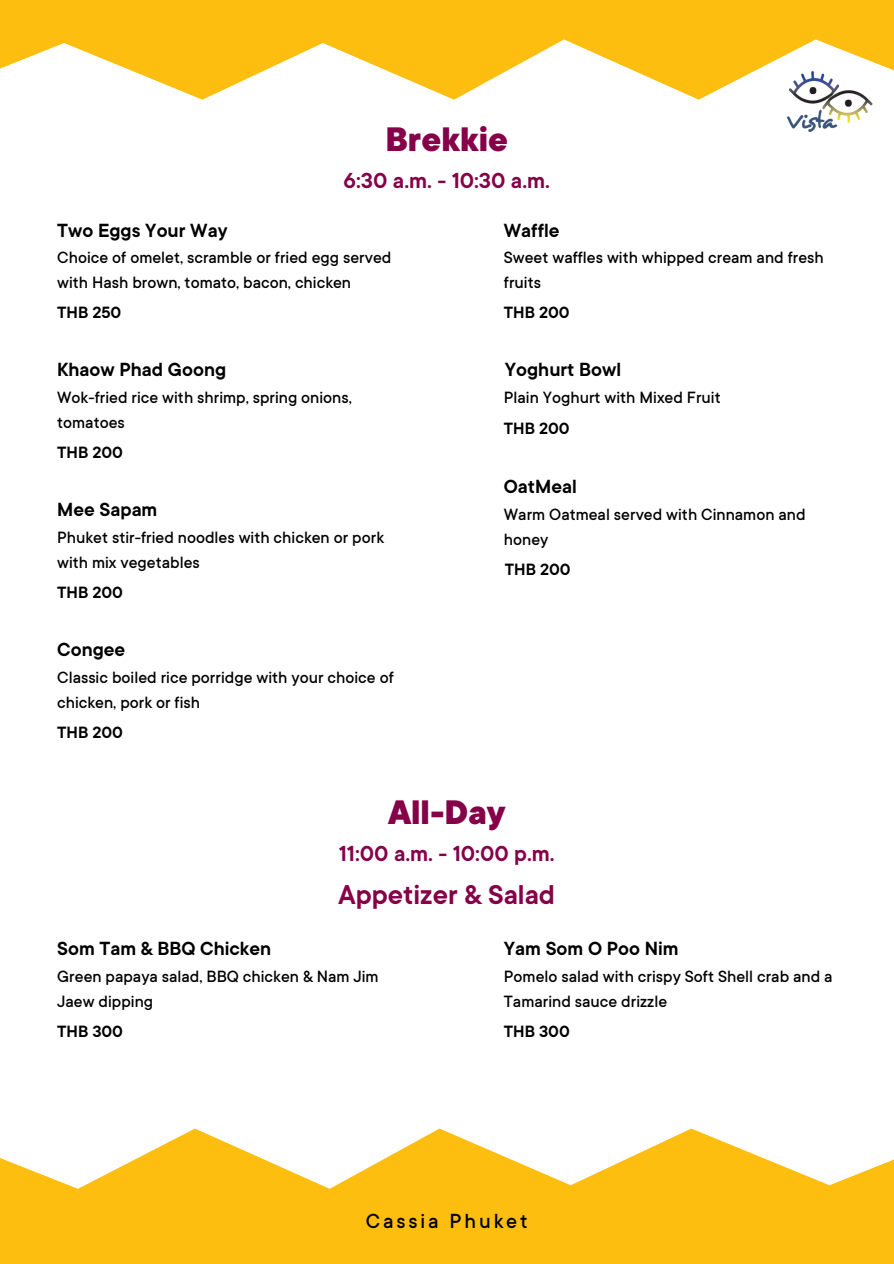
<style>
.page{position:relative;width:894px;height:1264px;background:#fff}
.page>*{position:absolute;margin:0;border:0;box-sizing:border-box;transform-origin:0 0}
.t1{font:800 37.5px "TT Commons";color:#850048}
.t2{font:600 30px "TT Commons";color:#850048}
.t3{font:600 24px "TT Commons";color:#850048}
.t4{font:500 22.5px "TT Commons";letter-spacing:.13em;color:#000}
.t5{font:600 21px "TT Commons";color:#000}
.t6{font:500 18px/24.8px "TT Commons";color:#000}
.t7{font:600 18px "TT Commons";color:#000}
</style>
<div class="page">
<svg style="left:0;top:1128px;width:893px;height:135px;fill:#febe10"></svg>
<svg style="left:0;top:0;width:893px;height:100px;fill:#febe10"></svg>
<img style="left:778px;top:62px;width:99px;height:70px">
<h1 class="t1" style="left:385px;top:121px;width:124px">Brekkie</h1>
<p class="t5" style="left:57px;top:220px;width:172px">Two Eggs Your Way</p>
<p class="t3" style="left:343px;top:169px;width:208px">6:30 a.m. - 10:30 a.m.</p>
<h5 class="t5" style="left:503px;top:220px;width:57px">Waffle</h5>
<p class="t6" style="left:57px;top:246px;width:335px">Choice of omelet, scramble or fried egg served with Hash brown, tomato, bacon, chicken</p>
<h4 class="t7" style="left:57px;top:303px;width:66px">THB 250</h4>
<h4 class="t5" style="left:57px;top:360px;width:170px">Khaow Phad Goong</h4>
<h1 class="t6" style="left:57px;top:386px;width:296px">Wok-fried rice with shrimp, spring onions, tomatoes</h1>
<h5 class="t7" style="left:57px;top:444px;width:67px">THB 200</h5>
<p class="t5" style="left:57px;top:500px;width:102px">Mee Sapam</p>
<h3 class="t6" style="left:57px;top:526px;width:328px">Phuket stir-fried noodles with chicken or pork with mix vegetables</h3>
<h4 class="t7" style="left:57px;top:584px;width:67px">THB 200</h4>
<p class="t5" style="left:57px;top:639px;width:70px">Congee</p>
<p class="t6" style="left:57px;top:666px;width:338px">Classic boiled rice porridge with your choice of chicken, pork or fish</p>
<p class="t7" style="left:57px;top:724px;width:67px">THB 200</p>
<h5 class="t6" style="left:503px;top:246px;width:321px">Sweet waffles with whipped cream and fresh fruits</h5>
<h5 class="t7" style="left:503px;top:304px;width:67px">THB 200</h5>
<h5 class="t5" style="left:504px;top:360px;width:118px">Yoghurt Bowl</h5>
<h2 class="t6" style="left:503px;top:386px;width:218px">Plain Yoghurt with Mixed Fruit</h2>
<p class="t7" style="left:503px;top:419px;width:67px">THB 200</p>
<h4 class="t5" style="left:503px;top:476px;width:74px">OatMeal</h4>
<h4 class="t6" style="left:503px;top:502px;width:303px">Warm Oatmeal served with Cinnamon and honey</h4>
<h5 class="t7" style="left:504px;top:561px;width:67px">THB 200</h5>
<h3 class="t1" style="left:388px;top:794px;width:119px">All-Day</h3>
<h4 class="t3" style="left:339px;top:842px;width:217px">11:00 a.m. - 10:00 p.m.</h4>
<h5 class="t5" style="left:57px;top:938px;width:215px">Som Tam &amp; BBQ Chicken</h5>
<p class="t2" style="left:338px;top:880px;width:218px">Appetizer &amp; Salad</p>
<h4 class="t5" style="left:503px;top:938px;width:176px">Yam Som O Poo Nim</h4>
<h5 class="t6" style="left:57px;top:964px;width:323px">Green papaya salad, BBQ chicken &amp; Nam Jim<br>Jaew dipping</h5>
<p class="t7" style="left:57px;top:1022px;width:67px">THB 300</p>
<h4 class="t6" style="left:503px;top:964px;width:330px">Pomelo salad with crispy Soft Shell crab and a<br>Tamarind sauce drizzle</h4>
<h4 class="t7" style="left:503px;top:1022px;width:67px">THB 300</h4>
<p class="t4" style="left:366px;top:1210px;width:163px">Cassia Phuket</p>
</div>
